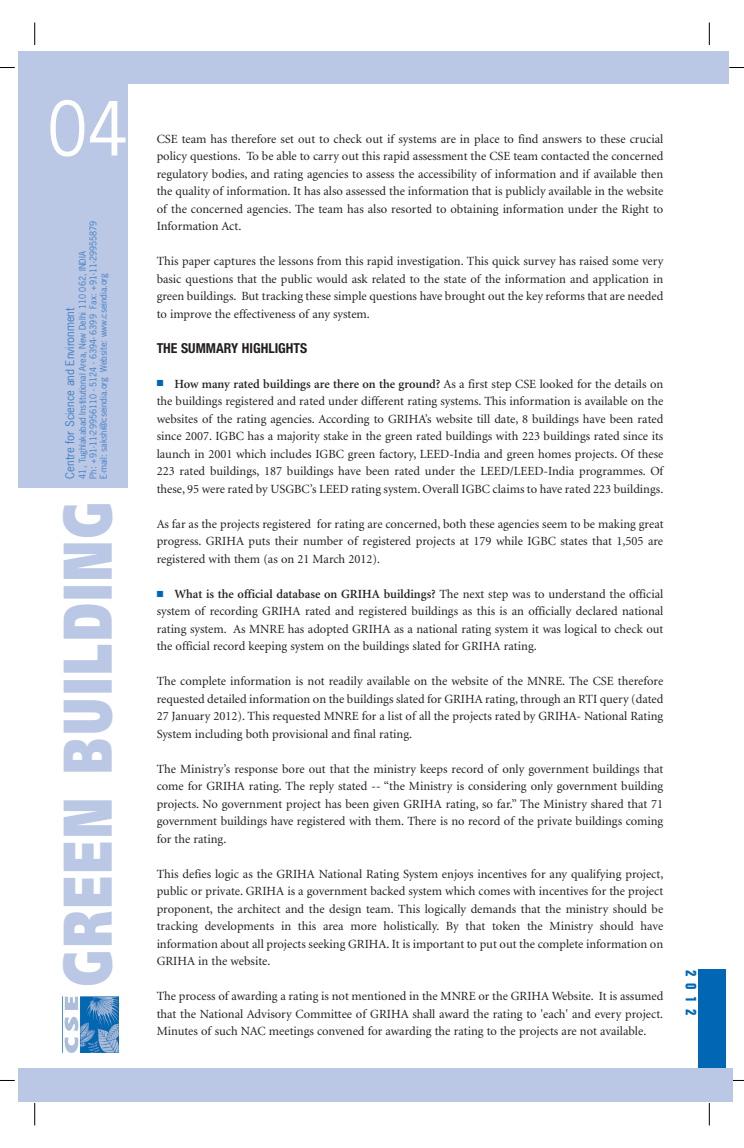
<style>
.page{position:relative;width:744px;height:1148px;background:#fff}
.page>*{position:absolute;margin:0;border:0;box-sizing:border-box;transform-origin:0 0}
.t1{font:70px "News Gothic";color:#fff}
.t2{font:900 68.75px "Frutiger";letter-spacing:.06em;color:#bac8e6;scale:.68 1}
.t3{font:700 condensed 15px "Folio";color:#0166b3}
.t4{font:700 condensed 13.75px "Helvetica Neue LT Pro";color:#231f20}
.t5{font:12.5px/17.5px "Minion";color:#231f20;text-align:justify}
.t6{font:11.25px "News Gothic";color:#437ec1}
.t7{font:8.75px/10.5px "News Gothic";color:#437ec1}
.s1{color:#0166b3}
.s2{font-weight:600}
</style>
<div class="page">
<svg style="left:0;top:67px;width:15px;height:1px"></svg>
<svg style="left:0;top:1080px;width:15px;height:1px"></svg>
<svg style="left:729px;top:67px;width:15px;height:1px"></svg>
<svg style="left:732px;top:1080px;width:12px;height:1px"></svg>
<svg style="left:34px;top:22px;width:1px;height:23px"></svg>
<svg style="left:709px;top:22px;width:1px;height:23px"></svg>
<svg style="left:709px;top:1103px;width:1px;height:22px"></svg>
<svg style="left:34px;top:1103px;width:1px;height:22px"></svg>
<div style="left:18px;top:51px;width:710px;height:436px;background:#bac8e6"></div>
<img style="left:64px;top:996px;width:55px;height:56px">
<div style="left:128px;top:84px;width:604px;height:419px;background:#fff"></div>
<div style="left:698px;top:968px;width:27px;height:105px;background:#0166b3"></div>
<div style="left:18px;top:1068px;width:714px;height:33px;background:#bac8e6"></div>
<h1 class="t1" style="left:47px;top:101px;width:82px">04</h1>
<p class="t7" style="left:78px;top:478px;width:259px;rotate:-90deg">41, Tughlakabad Institutional Area, New Delhi 110 062, INDIA<br>Ph: +91-11-29956110 - 5124 - 6394- 6399 Fax: +91-11-29955879<br>E-mail: sakshi@cseindia.org Website: www.cseindia.org</p>
<p class="t6" style="left:66px;top:478px;width:172px;rotate:-90deg">Centre for Science and Environment</p>
<h2 class="t2" style="left:60px;top:985px;width:713px;rotate:-90deg">GREEN BUILDING</h2>
<p class="t5" style="left:157px;top:131px;width:508px">CSE team has therefore set out to check out if systems are in place to find answers to these crucial policy questions. To be able to carry out this rapid assessment the CSE team contacted the concerned regulatory bodies, and rating agencies to assess the accessibility of information and if available then the quality of information. It has also assessed the information that is publicly available in the website of the concerned agencies. The team has also resorted to obtaining information under the Right to Information Act.</p>
<p class="t5" style="left:157px;top:253px;width:508px">This paper captures the lessons from this rapid investigation. This quick survey has raised some very basic questions that the public would ask related to the state of the information and application in green buildings. But tracking these simple questions have brought out the key reforms that are needed to improve the effectiveness of any system.</p>
<p class="t4" style="left:157px;top:340px;width:152px">THE SUMMARY HIGHLIGHTS</p>
<p class="t5" style="left:157px;top:376px;width:508px"><span class="s1">■</span> <span class="s2">How many rated buildings are there on the ground?</span> As a first step CSE looked for the details on the buildings registered and rated under different rating systems. This information is available on the websites of the rating agencies. According to GRIHA’s website till date, 8 buildings have been rated since 2007. IGBC has a majority stake in the green rated buildings with 223 buildings rated since its launch in 2001 which includes IGBC green factory, LEED-India and green homes projects. Of these 223 rated buildings, 187 buildings have been rated under the LEED/LEED-India programmes. Of these, 95 were rated by USGBC’s LEED rating system. Overall IGBC claims to have rated 223 buildings.</p>
<p class="t5" style="left:157px;top:516px;width:508px">As far as the projects registered for rating are concerned, both these agencies seem to be making great progress. GRIHA puts their number of registered projects at 179 while IGBC states that 1,505 are registered with them (as on 21 March 2012).</p>
<p class="t5" style="left:157px;top:586px;width:508px"><span class="s1">■</span> <span class="s2">What is the official database on GRIHA buildings?</span> The next step was to understand the official system of recording GRIHA rated and registered buildings as this is an officially declared national rating system. As MNRE has adopted GRIHA as a national rating system it was logical to check out the official record keeping system on the buildings slated for GRIHA rating.</p>
<p class="t5" style="left:157px;top:673px;width:508px">The complete information is not readily available on the website of the MNRE. The CSE therefore requested detailed information on the buildings slated for GRIHA rating, through an RTI query (dated 27 January 2012). This requested MNRE for a list of all the projects rated by GRIHA- National Rating System including both provisional and final rating.</p>
<p class="t5" style="left:157px;top:761px;width:508px">The Ministry’s response bore out that the ministry keeps record of only government buildings that come for GRIHA rating. The reply stated -- “the Ministry is considering only government building projects. No government project has been given GRIHA rating, so far.” The Ministry shared that 71 government buildings have registered with them. There is no record of the private buildings coming for the rating.</p>
<p class="t5" style="left:157px;top:866px;width:508px">This defies logic as the GRIHA National Rating System enjoys incentives for any qualifying project, public or private. GRIHA is a government backed system which comes with incentives for the project proponent, the architect and the design team. This logically demands that the ministry should be tracking developments in this area more holistically. By that token the Ministry should have information about all projects seeking GRIHA. It is important to put out the complete information on GRIHA in the website.</p>
<p class="t5" style="left:157px;top:988px;width:508px">The process of awarding a rating is not mentioned in the MNRE or the GRIHA Website. It is assumed that the National Advisory Committee of GRIHA shall award the rating to 'each' and every project.<br>Minutes of such NAC meetings convened for awarding the rating to the projects are not available.</p>
<p class="t3" style="left:696px;top:970px;width:46px;rotate:90deg">2012</p>
</div>
